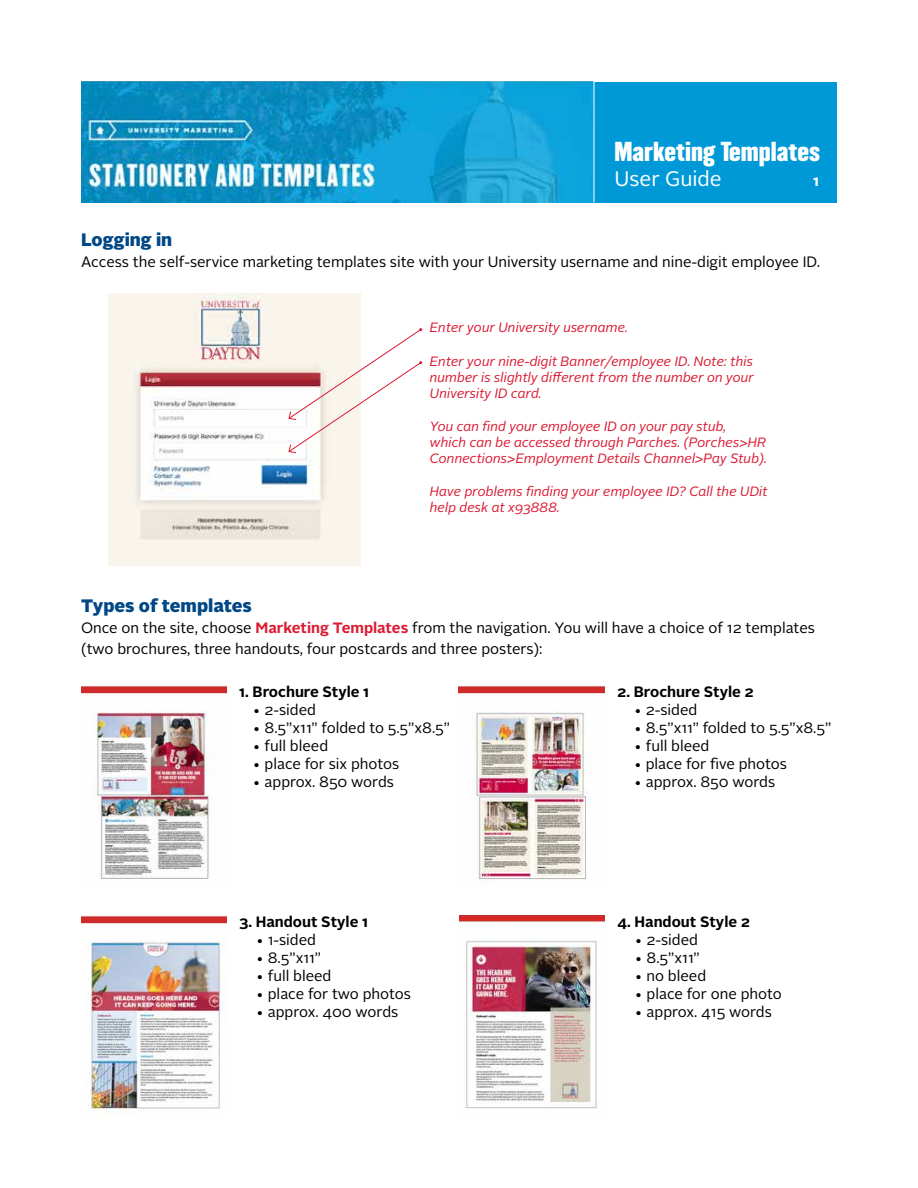
<style>
.page{position:relative;width:918px;height:1188px;background:#fff}
.page>*{position:absolute;margin:0;border:0;box-sizing:border-box;transform-origin:0 0}
.t1{font:24px "Champion Welterweight";color:#fff}
.t2{font:21px "Alright Sans";color:#fff}
.t3{font:900 18px "Alright Sans";color:#004785}
.t4{font:15px/21px "Alright Sans";color:#000}
.t5{font:700 15px "Alright Sans";color:#000}
.t6{font:700 15px "Alright Sans";color:#fff}
.t7{font:italic 13.5px/16.2px "Alright Sans";color:#da1a32}
.s1{font-weight:700;color:#da1a32}
</style>
<div class="page">
<div style="left:572px;top:82px;width:265px;height:120px;background:#0099d8"></div>
<img style="left:81px;top:81px;width:513px;height:121px">
<hr style="left:594px;top:81px;width:1px;height:121px;background:#fff">
<img style="left:108px;top:294px;width:253px;height:272px">
<svg style="left:288px;top:328px;width:134px;height:126px"></svg>
<img style="left:459px;top:685px;width:146px;height:195px">
<img style="left:81px;top:685px;width:146px;height:194px">
<img style="left:81px;top:916px;width:146px;height:199px">
<img style="left:459px;top:916px;width:146px;height:193px">
<p class="t1" style="left:615px;top:132px;width:207px">Marketing Templates</p>
<p class="t2" style="left:615px;top:165px;width:109px">User Guide</p>
<p class="t6" style="left:813px;top:170px;width:7px">1</p>
<h4 class="t3" style="left:81px;top:227px;width:93px">Logging in</h4>
<p class="t4" style="left:81px;top:252px;width:741px">Access the self-service marketing templates site with your University username and nine-digit employee ID.</p>
<p class="t7" style="left:430px;top:319px;width:200px">Enter your University username.</p>
<p class="t7" style="left:430px;top:353px;width:326px;text-align:justify">Enter your nine-digit Banner/employee ID. Note: this number is slightly different from the number on your University ID card.</p>
<p class="t7" style="left:430px;top:418px;width:339px">You can find your employee ID on your pay stub,<br>which can be accessed through Parches. (Porches&gt;HR<br>Connections&gt;Employment Details Channel&gt;Pay Stub).</p>
<p class="t7" style="left:430px;top:483px;width:339px">Have problems finding your employee ID? Call the UDit help desk at x93888.</p>
<h4 class="t3" style="left:81px;top:593px;width:172px">Types of templates</h4>
<p class="t4" style="left:81px;top:618px;width:736px">Once on the site, choose <span class="s1">Marketing Templates</span> from the navigation. You will have a choice of 12 templates (two brochures, three handouts, four postcards and three posters):</p>
<h5 class="t5" style="left:239px;top:681px;width:131px">1. Brochure Style 1</h5>
<p class="t5" style="left:617px;top:681px;width:138px">2. Brochure Style 2</p>
<p class="t4" style="left:253px;top:699px;width:65px">• 2-sided</p>
<p class="t4" style="left:634px;top:699px;width:65px">• 2-sided</p>
<p class="t4" style="left:253px;top:717px;width:199px">• 8.5”x11” folded to 5.5”x8.5”</p>
<p class="t4" style="left:634px;top:717px;width:199px">• 8.5”x11” folded to 5.5”x8.5”</p>
<p class="t4" style="left:253px;top:735px;width:77px">• full bleed</p>
<p class="t4" style="left:634px;top:735px;width:77px">• full bleed</p>
<p class="t4" style="left:253px;top:753px;width:148px">• place for six photos</p>
<p class="t4" style="left:634px;top:753px;width:155px">• place for five photos</p>
<p class="t4" style="left:253px;top:771px;width:143px">• approx. 850 words</p>
<p class="t4" style="left:634px;top:771px;width:143px">• approx. 850 words</p>
<h5 class="t5" style="left:239px;top:911px;width:130px">3. Handout Style 1</h5>
<p class="t5" style="left:617px;top:911px;width:134px">4. Handout Style 2</p>
<p class="t4" style="left:256px;top:929px;width:62px">• 1-sided</p>
<p class="t4" style="left:635px;top:930px;width:65px">• 2-sided</p>
<p class="t4" style="left:256px;top:947px;width:67px">• 8.5”x11”</p>
<p class="t4" style="left:635px;top:948px;width:67px">• 8.5”x11”</p>
<p class="t4" style="left:256px;top:965px;width:77px">• full bleed</p>
<p class="t4" style="left:635px;top:966px;width:73px">• no bleed</p>
<p class="t4" style="left:256px;top:983px;width:157px">• place for two photos</p>
<p class="t4" style="left:635px;top:984px;width:149px">• place for one photo</p>
<p class="t4" style="left:256px;top:1001px;width:144px">• approx. 400 words</p>
<p class="t4" style="left:635px;top:1002px;width:139px">• approx. 415 words</p>
</div>
